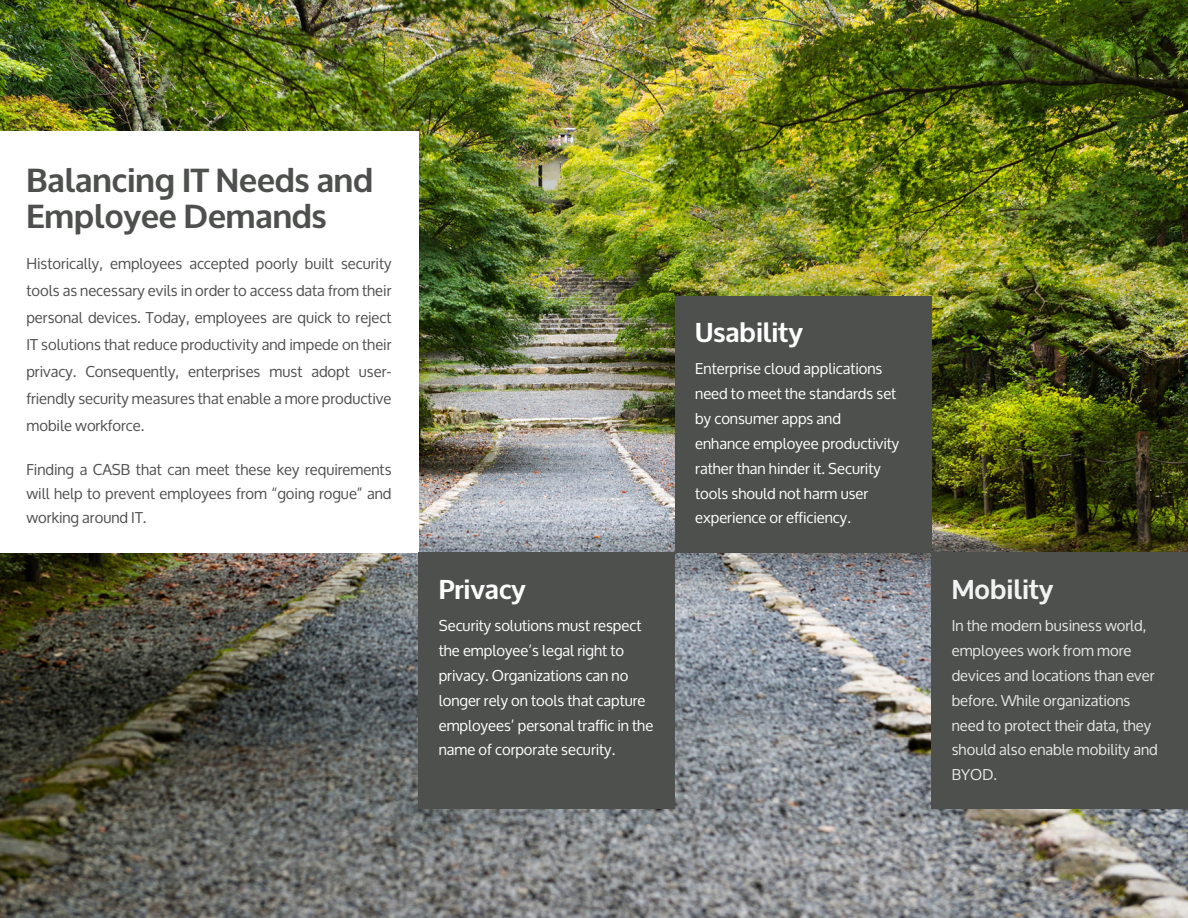
<style>
.page{position:relative;width:1188px;height:918px;background:#fff}
.page>*{position:absolute;margin:0;border:0;box-sizing:border-box;transform-origin:0 0}
.t1{font:700 33px/36px "Oxygen";color:#4e504e}
.t2{font:700 27px "Oxygen";color:#fff}
.t3{font:700 27px "Oxygen";color:#f1f3f3}
.t4{font:15px/27px "Oxygen";color:#4e504e;text-align:justify}
.t5{font:15px/24.9px "Oxygen";color:#fff}
.t6{font:15px/24.9px "Oxygen";color:#e6e7e6}
</style>
<div class="page">
<img style="left:0;top:0;width:1188px;height:918px">
<div style="left:0;top:132px;width:418px;height:421px;background:#fff"></div>
<div style="left:932px;top:553px;width:256px;height:256px;background:#4e504e"></div>
<div style="left:418px;top:553px;width:257px;height:256px;background:#4e504e"></div>
<div style="left:675px;top:296px;width:257px;height:257px;background:#4e504e"></div>
<p class="t1" style="left:26px;top:164px;width:348px">Balancing IT Needs and<br>Employee Demands</p>
<p class="t4" style="left:26px;top:250px;width:367px">Historically, employees accepted poorly built security tools as necessary evils in order to access data from their personal devices. Today, employees are quick to reject IT solutions that reduce productivity and impede on their privacy. Consequently, enterprises must adopt user&shy;friendly security measures that enable a more productive mobile workforce.</p>
<p class="t4" style="left:26px;top:458px;width:367px;line-height:24px">Finding a CASB that can meet these key requirements will help to prevent employees from “going rogue” and working around IT.</p>
<p class="t2" style="left:439px;top:573px;width:88px">Privacy</p>
<p class="t5" style="left:439px;top:614px;width:216px">Security solutions must respect the employee’s legal right to privacy. Organizations can no longer rely on tools that capture employees’ personal traffic in the name of corporate security.</p>
<p class="t2" style="left:695px;top:316px;width:109px">Usability</p>
<p class="t5" style="left:695px;top:357px;width:206px">Enterprise cloud applications need to meet the standards set by consumer apps and enhance employee productivity rather than hinder it. Security tools should not harm user experience or efficiency.</p>
<p class="t3" style="left:952px;top:573px;width:103px">Mobility</p>
<p class="t6" style="left:952px;top:614px;width:208px">In the modern business world, employees work from more devices and locations than ever before. While organizations need to protect their data, they should also enable mobility and<br>BYOD.</p>
</div>
